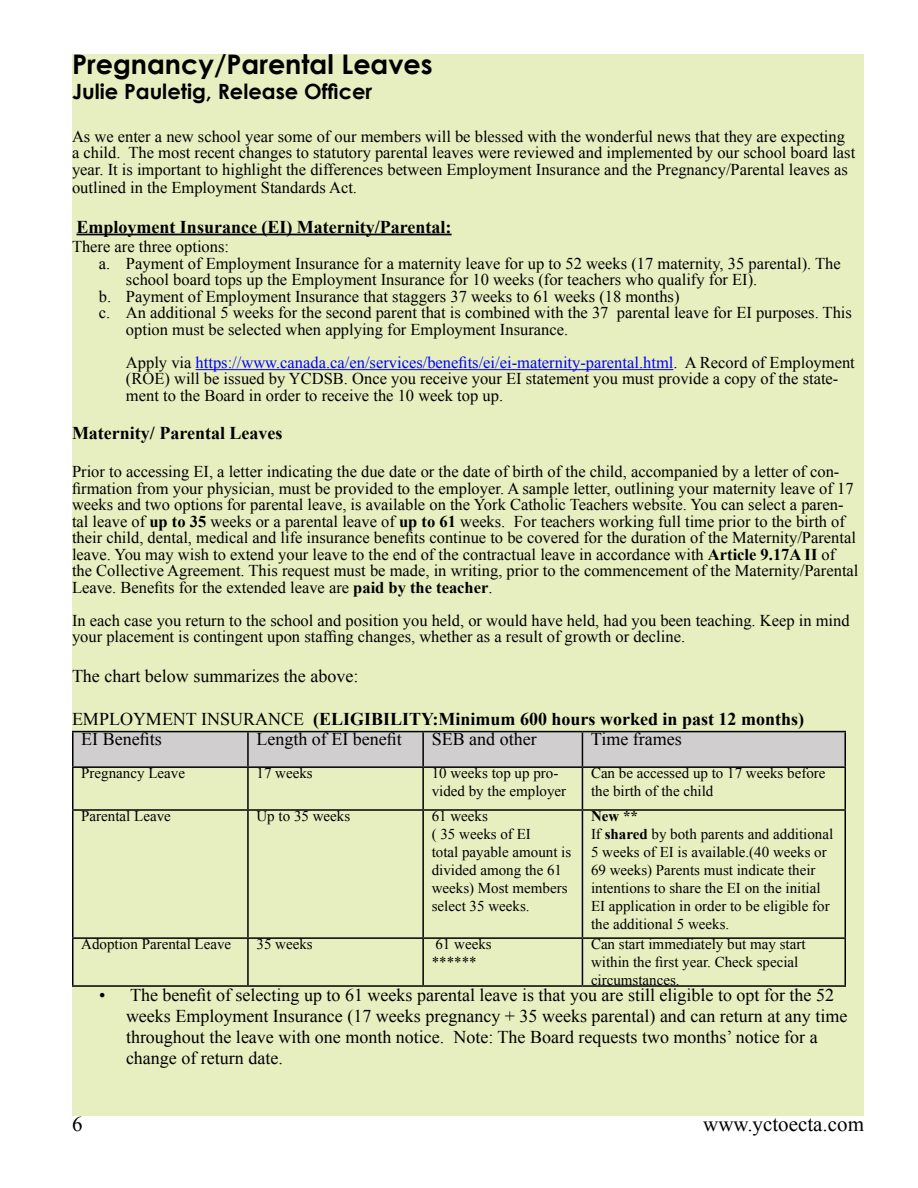
<style>
.page{position:relative;width:918px;height:1188px;background:#fff}
.page>*{position:absolute;margin:0;border:0;box-sizing:border-box;transform-origin:0 0}
.t1{font:700 27px "Century Gothic";color:#000}
.t2{font:700 21px "Century Gothic";color:#000}
.t3{font:21px "Times New Roman";color:#000}
.t4{font:18px/20.7px "Times New Roman";color:#000}
.t5{font:700 18px/20px "Times New Roman";color:#000}
.t6{font:16.5px/16.5px "Times New Roman";color:#000}
.t7{font:15px/18px "Times New Roman";color:#000}
.s1{color:#00f}
.s2{font-weight:700}
.s3{font-weight:400}
</style>
<div class="page">
<div style="left:72px;top:54px;width:792px;height:1062px;background:#e7efc1"></div>
<hr style="left:76px;top:234px;width:376px;height:1px;background:#000">
<hr style="left:196px;top:369px;width:477px;height:1px;background:#00f">
<div style="left:74px;top:732px;width:770px;height:34px;background:#d0cece"></div>
<hr style="left:72px;top:731px;width:176px;height:1px;background:#000">
<hr style="left:72px;top:732px;width:2px;height:34px;background:#000">
<hr style="left:248px;top:731px;width:175px;height:1px;background:#000">
<hr style="left:247px;top:732px;width:2px;height:34px;background:#000">
<hr style="left:423px;top:731px;width:159px;height:1px;background:#000">
<hr style="left:422px;top:732px;width:2px;height:34px;background:#000">
<hr style="left:582px;top:731px;width:264px;height:1px;background:#000">
<hr style="left:582px;top:732px;width:1px;height:34px;background:#000">
<hr style="left:844px;top:732px;width:2px;height:34px;background:#000">
<hr style="left:72px;top:766px;width:176px;height:2px;background:#000">
<hr style="left:72px;top:768px;width:2px;height:41px;background:#000">
<hr style="left:248px;top:766px;width:175px;height:2px;background:#000">
<hr style="left:247px;top:768px;width:2px;height:41px;background:#000">
<hr style="left:423px;top:766px;width:159px;height:2px;background:#000">
<hr style="left:422px;top:768px;width:2px;height:41px;background:#000">
<hr style="left:582px;top:766px;width:264px;height:2px;background:#000">
<hr style="left:582px;top:768px;width:1px;height:41px;background:#000">
<hr style="left:844px;top:768px;width:2px;height:41px;background:#000">
<hr style="left:72px;top:809px;width:176px;height:2px;background:#000">
<hr style="left:72px;top:811px;width:2px;height:126px;background:#000">
<hr style="left:248px;top:809px;width:175px;height:2px;background:#000">
<hr style="left:247px;top:811px;width:2px;height:126px;background:#000">
<hr style="left:423px;top:809px;width:159px;height:2px;background:#000">
<hr style="left:422px;top:811px;width:2px;height:126px;background:#000">
<hr style="left:582px;top:809px;width:264px;height:2px;background:#000">
<hr style="left:582px;top:811px;width:1px;height:126px;background:#000">
<hr style="left:844px;top:811px;width:2px;height:126px;background:#000">
<hr style="left:72px;top:937px;width:176px;height:2px;background:#000">
<hr style="left:72px;top:939px;width:2px;height:46px;background:#000">
<hr style="left:248px;top:937px;width:175px;height:2px;background:#000">
<hr style="left:247px;top:939px;width:2px;height:46px;background:#000">
<hr style="left:423px;top:937px;width:159px;height:2px;background:#000">
<hr style="left:422px;top:939px;width:2px;height:46px;background:#000">
<hr style="left:582px;top:937px;width:264px;height:2px;background:#000">
<hr style="left:582px;top:939px;width:1px;height:46px;background:#000">
<hr style="left:844px;top:939px;width:2px;height:46px;background:#000">
<hr style="left:72px;top:985px;width:176px;height:2px;background:#000">
<hr style="left:248px;top:985px;width:175px;height:2px;background:#000">
<hr style="left:423px;top:985px;width:159px;height:2px;background:#000">
<hr style="left:582px;top:985px;width:264px;height:2px;background:#000">
<h1 class="t1" style="left:72px;top:44px;width:362px">Pregnancy/Parental Leaves</h1>
<p class="t2" style="left:72px;top:76px;width:302px">Julie Pauletig, Release Officer</p>
<p class="t6" style="left:72px;top:128px;width:785px">As we enter a new school year some of our members will be blessed with the wonderful news that they are expecting a child. The most recent changes to statutory parental leaves were reviewed and implemented by our school board last year. It is important to highlight the differences between Employment Insurance and the Pregnancy/Parental leaves as</p>
<p class="t6" style="left:72px;top:179px;width:287px">outlined in the Employment Standards Act.</p>
<p class="t5" style="left:76px;top:216px;width:377px">Employment Insurance (EI) Maternity/Parental:</p>
<p class="t6" style="left:72px;top:238px;width:159px">There are three options:</p>
<p class="t6" style="left:99px;top:255px;width:743px">a. Payment of Employment Insurance for a maternity leave for up to 52 weeks (17 maternity, 35 parental). The</p>
<p class="t6" style="left:126px;top:271px;width:633px">school board tops up the Employment Insurance for 10 weeks (for teachers who qualify for EI).</p>
<p class="t6" style="left:99px;top:288px;width:582px">b. Payment of Employment Insurance that staggers 37 weeks to 61 weeks (18 months)</p>
<p class="t6" style="left:99px;top:304px;width:754px">c. An additional 5 weeks for the second parent that is combined with the 37 parental leave for EI purposes. This</p>
<p class="t6" style="left:126px;top:321px;width:444px">option must be selected when applying for Employment Insurance.</p>
<p class="t6" style="left:126px;top:354px;width:730px">Apply via <span class="s1">https://www.canada.ca/en/services/benefits/ei/ei-maternity-parental.html</span>. A Record of Employment (ROE) will be issued by YCDSB. Once you receive your EI statement you must provide a copy of the state&shy;ment to the Board in order to receive the 10 week top up.</p>
<p class="t5" style="left:72px;top:422px;width:212px">Maternity/ Parental Leaves</p>
<p class="t6" style="left:72px;top:463px;width:788px">Prior to accessing EI, a letter indicating the due date or the date of birth of the child, accompanied by a letter of con&shy;firmation from your physician, must be provided to the employer. A sample letter, outlining your maternity leave of 17 weeks and two options for parental leave, is available on the York Catholic Teachers website. You can select a paren&shy;tal leave of <span class="s2">up to 35</span> weeks or a parental leave of <span class="s2">up to 61</span> weeks. For teachers working full time prior to the birth of their child, dental, medical and life insurance benefits continue to be covered for the duration of the Maternity/Parental leave. You may wish to extend your leave to the end of the contractual leave in accordance with <span class="s2">Article 9.17A II</span> of the Collective Agreement. This request must be made, in writing, prior to the commencement of the Maternity/Parental Leave. Benefits for the extended leave are <span class="s2">paid by the teacher</span>.</p>
<p class="t6" style="left:72px;top:612px;width:779px">In each case you return to the school and position you held, or would have held, had you been teaching. Keep in mind your placement is contingent upon staffing changes, whether as a result of growth or decline.</p>
<p class="t4" style="left:72px;top:665px;width:288px">The chart below summarizes the above:</p>
<p class="t5" style="left:81px;top:708px;width:724px;text-indent:-9px"><span class="s3">EMPLOYMENT INSURANCE</span> (ELIGIBILITY:Minimum 600 hours worked in past 12 months)<br><span class="s3">EI Benefits</span></p>
<p class="t4" style="left:256px;top:728px;width:147px">Length of EI benefit</p>
<p class="t4" style="left:432px;top:728px;width:106px">SEB and other</p>
<p class="t4" style="left:591px;top:728px;width:92px">Time frames</p>
<p class="t7" style="left:81px;top:764px;width:105px">Pregnancy Leave</p>
<p class="t7" style="left:256px;top:764px;width:58px">17 weeks</p>
<p class="t7" style="left:432px;top:764px;width:136px">10 weeks top up pro&shy;vided by the employer</p>
<p class="t7" style="left:591px;top:764px;width:236px">Can be accessed up to 17 weeks before the birth of the child</p>
<p class="t7" style="left:81px;top:807px;width:91px">Parental Leave</p>
<p class="t7" style="left:256px;top:807px;width:95px">Up to 35 weeks</p>
<p class="t7" style="left:432px;top:807px;width:141px">61 weeks<br>( 35 weeks of EI<br>total payable amount is divided among the 61 weeks) Most members select 35 weeks.</p>
<p class="t7" style="left:591px;top:807px;width:244px"><span class="s2">New **<br></span>If <span class="s2">shared</span> by both parents and additional<br>5 weeks of EI is available.(40 weeks or<br>69 weeks) Parents must indicate their intentions to share the EI on the initial<br>EI application in order to be eligible for the additional 5 weeks.</p>
<p class="t7" style="left:81px;top:935px;width:151px">Adoption Parental Leave</p>
<p class="t7" style="left:256px;top:935px;width:58px">35 weeks</p>
<p class="t7" style="left:432px;top:935px;width:61px">61 weeks ******</p>
<p class="t7" style="left:591px;top:935px;width:216px">Can start immediately but may start within the first year. Check special circumstances.</p>
<p class="t4" style="left:126px;top:985px;width:723px;text-indent:-27px">• The benefit of selecting up to 61 weeks parental leave is that you are still eligible to opt for the 52 weeks Employment Insurance (17 weeks pregnancy + 35 weeks parental) and can return at any time throughout the leave with one month notice. Note: The Board requests two months’ notice for a change of return date.</p>
<p class="t3" style="left:72px;top:1109px;width:12px">6</p>
<p class="t3" style="left:703px;top:1109px;width:162px">www.yctoecta.com</p>
</div>
